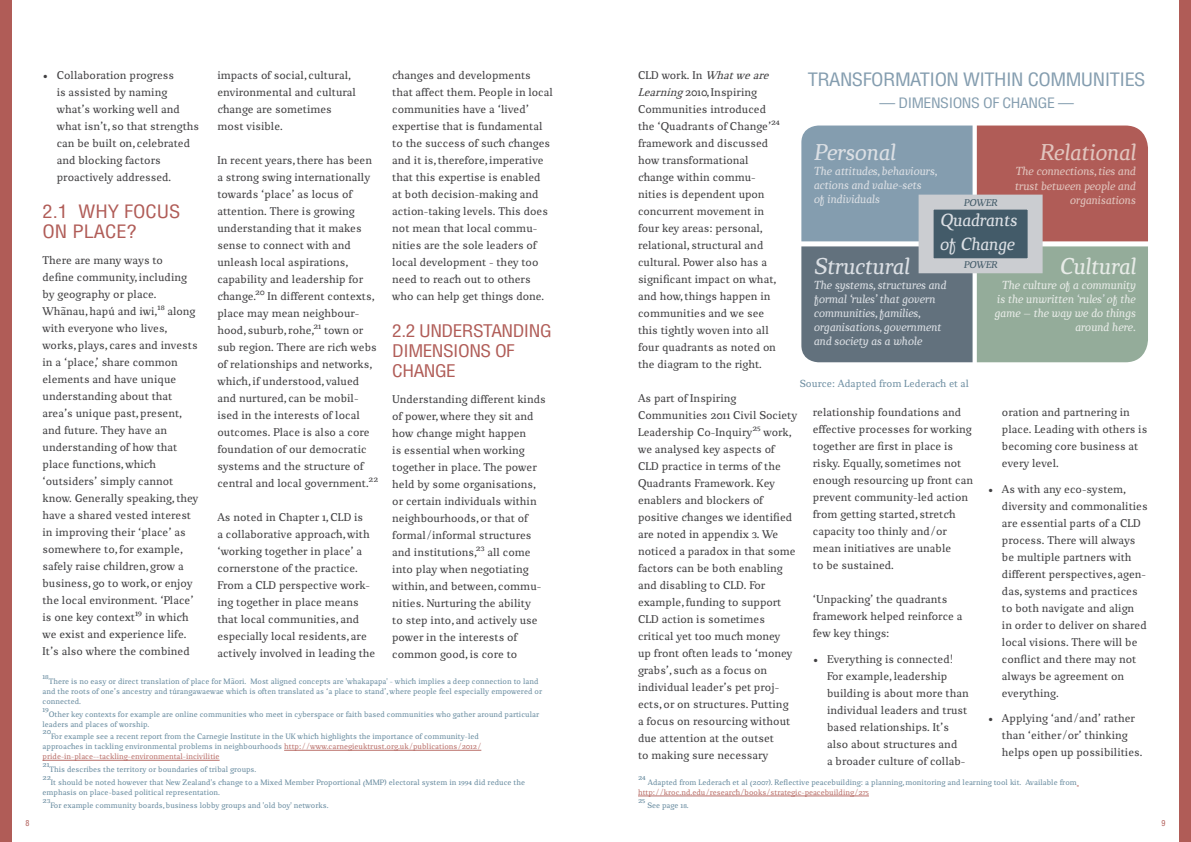
<style>
.page{position:relative;width:1191px;height:842px;background:#fff}
.page>*{position:absolute;margin:0;border:0;box-sizing:border-box;transform-origin:0 0}
.t1{font:italic 23.4px "Chucaratext";color:#dbdfe4}
.t2{font:italic 23.4px "Chucaratext";color:#e1c4bd}
.t3{font:italic 23.4px "Chucaratext";color:#e7ebe7}
.t4{font:condensed 18px "Helvetica";letter-spacing:-.025em;color:#849daf;scale:1.13 1}
.t5{font:condensed 18px/20px "Helvetica";color:#b05c57;scale:1.13 1}
.t6{font:italic 18px/24px "Chucaratext";color:#dbdfe4}
.t7{font:condensed 17px/20px "Helvetica";letter-spacing:-.025em;color:#b05c57;scale:1.13 1}
.t8{font:condensed 14px "Helvetica";letter-spacing:-.025em;color:#849daf;scale:1.13 1}
.t9{font:italic 12px/14px "Chucaratext";color:#dbdfe4}
.t10{font:italic 12px/14px "Chucaratext";color:#e7ebe7;text-align:right}
.t11{font:italic 12px/14px "Chucaratext";color:#e1c4bd;text-align:right}
.t12{font:11.5px/17px "Chucaratext";color:#414042}
.t13{font:10.5px "Chucaratext";color:#7090a3}
.t14{font:italic 10px "Chucaratext";color:#435b69}
.t15{font:8px/10px "Chucaratext";color:#698ca0}
.t16{font:8px "Chucaratext";color:#b96e68}
.t17{font:condensed 8px "Helvetica";color:#b05c57}
.s1{color:#b96e68}
.s2{font-style:italic}
.s3{color:#dbdfe4}
</style>
<div class="page">
<div style="left:1179px;top:0;width:12px;height:842px;background:#b05c57"></div>
<div style="left:0;top:0;width:11px;height:842px;background:#b05c57"></div>
<hr style="left:284px;top:750px;width:197px;height:1px;background:#b96e68">
<hr style="left:43px;top:760px;width:177px;height:1px;background:#b96e68">
<hr style="left:638px;top:796px;width:231px;height:1px;background:#b96e68">
<svg style="left:801px;top:126px;width:347px;height:236px;background:#8d898b"></svg>
<div style="left:918px;top:195px;width:124px;height:78px;background:#435b69;border:15px solid #cbcdd1"></div>
<p class="t12" style="left:57px;top:67px;width:144px;text-indent:-14px">• Collaboration progress<br>is assisted by naming what’s working well and what isn’t, so that strengths can be built on, celebrated and blocking factors proactively addressed.</p>
<h2 class="t5" style="left:43px;top:201px;width:124px">2.1 WHY FOCUS<br>ON PLACE?</h2>
<p class="t12" style="left:43px;top:252px;width:157px">There are many ways to<br>define community, including by geography or place.<br>Whãnau, hapú and iwi,<sup>18</sup> along with everyone who lives, works, plays, cares and invests in a ‘place,’ share common elements and have unique understanding about that area’s unique past, present, and future. They have an understanding of how that place functions, which ‘outsiders’ simply cannot know. Generally speaking, they have a shared vested interest in improving their ‘place’ as somewhere to, for example, safely raise children, grow a business, go to work, or enjoy the local environment. ‘Place’ is one key context<sup>19</sup> in which we exist and experience life.<br>It’s also where the combined</p>
<p class="t12" style="left:217px;top:67px;width:140px">impacts of social, cultural, environmental and cultural change are sometimes most visible.</p>
<p class="t12" style="left:217px;top:152px;width:162px">In recent years, there has been a strong swing internationally towards ‘place’ as locus of attention. There is growing understanding that it makes sense to connect with and unleash local aspirations, capability and leadership for change.<sup>20</sup> In different contexts, place may mean neighbour&shy;hood, suburb, rohe,<sup>21</sup> town or sub region. There are rich webs of relationships and networks, which, if understood, valued and nurtured, can be mobil&shy;ised in the interests of local outcomes. Place is also a core foundation of our democratic systems and the structure of central and local government.<sup>22</sup></p>
<p class="t12" style="left:217px;top:509px;width:159px">As noted in Chapter 1, CLD is<br>a collaborative approach, with ‘working together in place’ a cornerstone of the practice.<br>From a CLD perspective work&shy;ing together in place means that local communities, and especially local residents, are actively involved in leading the</p>
<p class="t12" style="left:392px;top:67px;width:162px">changes and developments that affect them. People in local communities have a ‘lived’ expertise that is fundamental to the success of such changes and it is, therefore, imperative that this expertise is enabled at both decision-making and action-taking levels. This does not mean that local commu&shy;nities are the sole leaders of local development – they too need to reach out to others who can help get things done.</p>
<h3 class="t7" style="left:392px;top:321px;width:143px">2.2 UNDERSTANDING<br>DIMENSIONS OF<br>CHANGE</h3>
<p class="t12" style="left:392px;top:391px;width:155px">Understanding different kinds of power, where they sit and how change might happen<br>is essential when working together in place. The power held by some organisations, or certain individuals within neighbourhoods, or that of formal/informal structures and institutions,<sup>23</sup> all come into play when negotiating within, and between, commu&shy;nities. Nurturing the ability<br>to step into, and actively use power in the interests of common good, is core to</p>
<p class="t15" style="left:43px;top:672px;width:8px">18</p>
<p class="t15" style="left:43px;top:677px;width:501px;text-indent:6px">There is no easy or direct translation of place for Mãori. Most aligned concepts are 'whakapapa' - which implies a deep connection to land and the roots of one’s ancestry and túrangawaewae which is often translated as ‘a place to stand’, where people feel especially empowered or connected.</p>
<p class="t15" style="left:43px;top:704px;width:8px">19</p>
<p class="t15" style="left:43px;top:709px;width:498px;text-indent:6px">Other key contexts for example are online communities who meet in cyberspace or faith based communities who gather around particular leaders and places of worship.</p>
<p class="t15" style="left:43px;top:727px;width:10px">20</p>
<p class="t15" style="left:43px;top:732px;width:440px;text-indent:9px">For example see a recent report from the Carnegie Institute in the UK which highlights the importance of community-led approaches in tackling environmental problems in neighbourhoods <span class="s1">http://www.carnegieuktrust.org.uk/publications/2012/ pride-in-place--tackling-environmental-incivilitie</span></p>
<p class="t15" style="left:43px;top:760px;width:8px">21</p>
<p class="t15" style="left:43px;top:766px;width:215px;line-height:7.8px;text-indent:7px">This describes the territory or boundaries of tribal groups.<br>22</p>
<p class="t15" style="left:43px;top:778px;width:484px;text-indent:8px">It should be noted however that New Zealand's change to a Mixed Member Proportional (MMP) electoral system in 1994 did reduce the emphasis on place-based political representation.</p>
<p class="t15" style="left:43px;top:796px;width:9px">23</p>
<p class="t15" style="left:50px;top:801px;width:280px">For example community boards, business lobby groups and 'old boy' networks.</p>
<p class="t12" style="left:638px;top:67px;width:143px">CLD work. In <span class="s2">Whatweare<br>Learning</span>2010, Inspiring<br>Communities introduced the ‘Quadrants of Change’<sup>24 </sup>framework and discussed how transformational change within commu&shy;nities is dependent upon concurrent movement in four key areas: personal, relational, structural and cultural. Power also has a significant impact on what, and how, things happen in communities and we see this tightly woven into all four quadrants as noted on the diagram to the right.</p>
<p class="t12" style="left:638px;top:390px;width:161px">As part of Inspiring<br>Communities 2011 Civil Society<br>Leadership Co-Inquiry<sup>25</sup> work, we analysed key aspects of<br>CLD practice in terms of the<br>Quadrants Framework. Key enablers and blockers of positive changes we identified are noted in appendix 3. We noticed a paradox in that some factors can be both enabling and disabling to CLD. For example, funding to support<br>CLD action is sometimes critical yet too much money<br>up front often leads to ‘money grabs’, such as a focus on individual leader’s pet proj&shy;ects, or on structures. Putting<br>a focus on resourcing without due attention at the outset<br>to making sure necessary</p>
<h2 class="t4" style="left:807px;top:68px;width:300px">TRANSFORMATION WITHIN COMMUNITIES</h2>
<p class="t8" style="left:879px;top:94px;width:173px">— DIMENSIONS OF CHANGE —</p>
<h1 class="t2" style="left:1039px;top:139px;width:98px">Relational</h1>
<h1 class="t1" style="left:813px;top:139px;width:83px">Personal</h1>
<p class="t9" style="left:813px;top:165px;width:125px">The attitudes, behaviours, actions and value-sets<br>of individuals</p>
<p class="t11" style="left:1015px;top:165px;width:122px">The connections, ties and trust between people and organisations</p>
<h2 class="t6" style="left:940px;top:210px;width:79px">Quadrants of Change</h2>
<p class="t14" style="left:964px;top:197px;width:35px">POWER</p>
<h1 class="t1" style="left:813px;top:253px;width:97px">Structural</h1>
<h1 class="t3" style="left:1059px;top:253px;width:78px">Cultural</h1>
<p class="t14" style="left:964px;top:259px;width:35px">POWER</p>
<p class="t9" style="left:813px;top:279px;width:134px">The systems, structures and formal ‘rules’ that govern communities, families, organisations, government and society as a whole</p>
<p class="t10" style="left:994px;top:279px;width:143px">The culture of a community is the unwritten <span class="s3">‘</span>rules<span class="s3">’</span> of the game — the way we do things around here.</p>
<p class="t13" style="left:799px;top:377px;width:171px">Source: Adapted from Lederach et al</p>
<p class="t12" style="left:1002px;top:405px;width:147px">oration and partnering in place. Leading with others is becoming core business at every level.</p>
<p class="t12" style="left:1002px;top:481px;width:147px;text-indent:-14px">• As with any eco-system, diversity and commonalities are essential parts of a CLD process. There will always be multiple partners with different perspectives, agen&shy;das, systems and practices to both navigate and align<br>in order to deliver on shared local visions. There will be conflict and there may not always be agreement on everything.</p>
<p class="t12" style="left:1002px;top:711px;width:142px;text-indent:-14px">• Applying ‘and/and’ rather than ‘either/or’ thinking helps open up possibilities.</p>
<p class="t12" style="left:813px;top:405px;width:162px">relationship foundations and effective processes for working together are first in place is risky. Equally, sometimes not enough resourcing up front can prevent community-led action from getting started, stretch capacity too thinly and/or mean initiatives are unable<br>to be sustained.</p>
<p class="t12" style="left:813px;top:592px;width:151px">‘Unpacking’ the quadrants framework helped reinforce a few key things:</p>
<p class="t12" style="left:827px;top:651px;width:143px;text-indent:-14px">• Everything is connected!<br>For example, leadership building is about more than individual leaders and trust based relationships. It’s also about structures and<br>a broader culture of collab-</p>
<p class="t15" style="left:638px;top:773px;width:9px">24</p>
<p class="t15" style="left:648px;top:778px;width:430px">Adapted from Lederach et al (2007). Reflective peacebuilding: a planning, monitoring and learning tool kit. Available from</p>
<p class="t16" style="left:638px;top:788px;width:232px">http://kroc.nd.edu/research/books/strategic-peacebuilding/275</p>
<p class="t15" style="left:638px;top:796px;width:9px">25</p>
<p class="t15" style="left:647px;top:801px;width:43px">See page 18.</p>
<p class="t17" style="left:26px;top:818px;width:5px">8</p>
<p class="t17" style="left:1161px;top:818px;width:5px">9</p>
</div>
